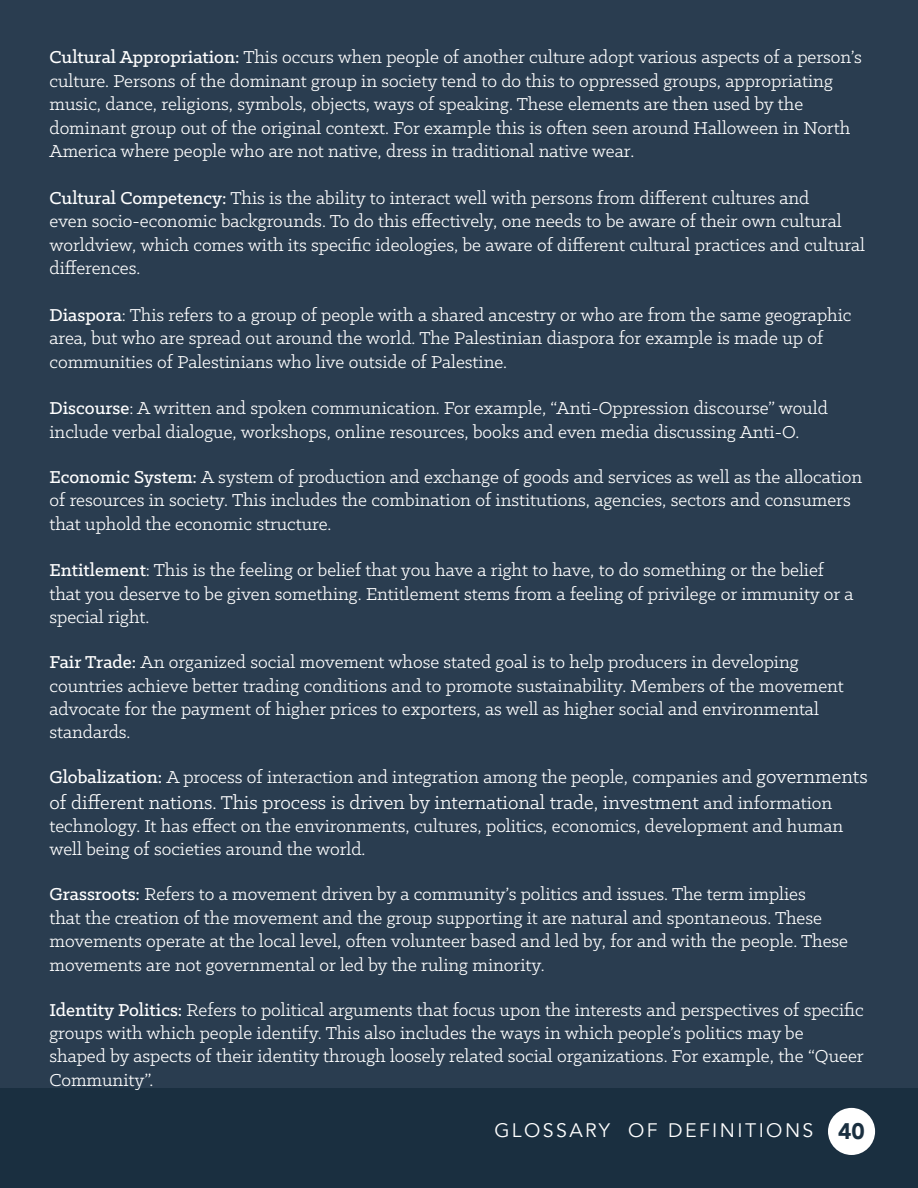
<style>
.page{position:relative;width:918px;height:1188px;background:#2a3d50}
.page>*{position:absolute;margin:0;border:0;box-sizing:border-box;transform-origin:0 0}
.t1{font:21px "Klinic Slab";color:#fff}
.t2{font:19.5px/23.4px "Klinic Slab";color:#fff}
.t3{font:19.5px "Avenir";letter-spacing:.125em;color:#fff}
.s1{font-weight:500}
.s2{font-size:21px}
.s3{font-size:19.5px}
.s4{font-weight:900;font-size:22.5px;color:#1a2f40}
</style>
<div class="page">
<div style="left:0;top:1089px;width:918px;height:99px;background:#1a2f40"></div>
<div style="left:828px;top:1108px;width:47px;height:47px;background:#fff;border-radius:50%"></div>
<p class="t2" style="left:50px;top:45px;width:814px"><span class="s1">Cultural Appropriation:</span> This occurs when people of another culture adopt various aspects of a person’s culture. Persons of the dominant group in society tend to do this to oppressed groups, appropriating music, dance, religions, symbols, objects, ways of speaking. These elements are then used by the dominant group out of the original context. For example this is often seen around Halloween in North America where people who are not native, dress in traditional native wear.</p>
<p class="t2" style="left:50px;top:186px;width:817px"><span class="s1">Cultural Competency:</span> This is the ability to interact well with persons from different cultures and<br>even socio-economic backgrounds. To do this effectively, one needs to be aware of their own cultural worldview, which comes with its specific ideologies, be aware of different cultural practices and cultural differences.</p>
<p class="t2" style="left:50px;top:303px;width:803px"><span class="s1">Diaspora</span>: This refers to a group of people with a shared ancestry or who are from the same geographic area, but who are spread out around the world. The Palestinian diaspora for example is made up of communities of Palestinians who live outside of Palestine.</p>
<p class="t2" style="left:50px;top:396px;width:780px"><span class="s1">Discourse</span>: A written and spoken communication. For example, “Anti-Oppression discourse” would include verbal dialogue, workshops, online resources, books and even media discussing Anti-O.</p>
<p class="t2" style="left:50px;top:465px;width:814px"><span class="s1">Economic System:</span> A system of production and exchange of goods and services as well as the allocation of resources in society. This includes the combination of institutions, agencies, sectors and consumers that uphold the economic structure.</p>
<p class="t2" style="left:50px;top:558px;width:806px"><span class="s1">Entitlement</span>: This is the feeling or belief that you have a right to have, to do something or the belief that you deserve to be given something. Entitlement stems from a feeling of privilege or immunity or a special right.</p>
<p class="t2" style="left:50px;top:650px;width:796px"><span class="s1">Fair Trade:</span> An organized social movement whose stated goal is to help producers in developing countries achieve better trading conditions and to promote sustainability. Members of the movement advocate for the payment of higher prices to exporters, as well as higher social and environmental standards.</p>
<p class="t2" style="left:50px;top:765px;width:820px"><span class="s1">Globalization:</span> A process of interaction and integration among the people, companies and <span class="s2">governments</span></p>
<p class="t1" style="left:50px;top:789px;width:784px">of different nations. This process is driven by international trade, investment <span class="s3">and information</span></p>
<p class="t2" style="left:49px;top:814px;width:795px">technology. It has effect on the environments, cultures, politics, economics, development and human well being of societies around the world.</p>
<p class="t2" style="left:49px;top:882px;width:800px"><span class="s1">Grassroots:</span> Refers to a movement driven by a community’s politics and issues. The term implies<br>that the creation of the movement and the group supporting it are natural and spontaneous. These movements operate at the local level, often volunteer based and led by, for and with the people. These movements are not governmental or led by the ruling minority.</p>
<p class="t2" style="left:49px;top:997px;width:816px"><span class="s1">Identity Politics:</span> Refers to political arguments that focus upon the interests and perspectives of specific groups with which people identify. This also includes the ways in which people’s politics may be shaped by aspects of their identity through loosely related social organizations. For example, the “Queer Community”.</p>
<p class="t3" style="left:494px;top:1119px;width:372px">GLOSSARY OF DEFINITIONS <span class="s4">40</span></p>
</div>
